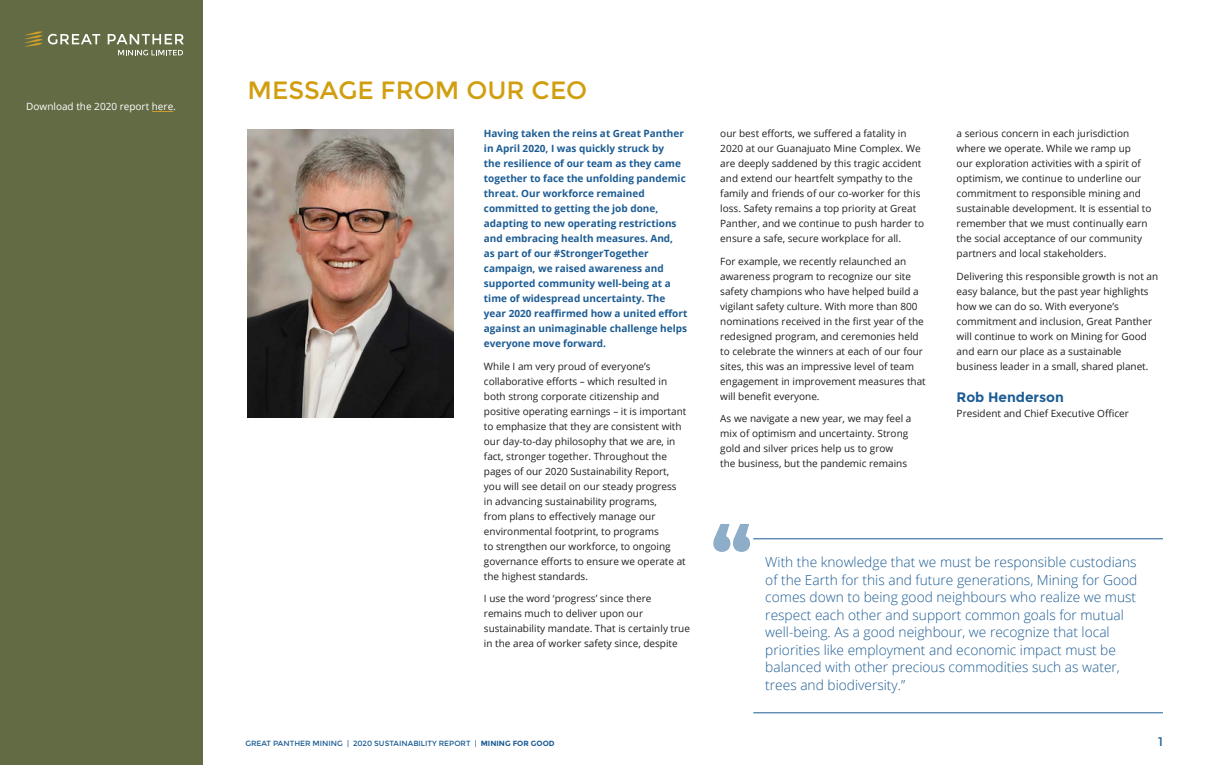
<style>
.page{position:relative;width:1208px;height:765px;background:#fff}
.page>*{position:absolute;margin:0;border:0;box-sizing:border-box;transform-origin:0 0}
.t1{font:800 75px "Montserrat";color:#8eadc9}
.t2{font:25px "Montserrat";color:#d19e0f}
.t3{font:300 13.75px/17.5px "Open Sans";color:#1c5c94}
.t4{font:700 13.75px "Montserrat";color:#1c5c94}
.t5{font:12.5px "Montserrat";color:#1c5c94}
.t6{font:10px/15px "Open Sans";color:#211f1f}
.t7{font:700 10px/15px "Open Sans";color:#1c5c94}
.t8{font:10px "Open Sans";color:#fff}
.t9{font:7.5px "Montserrat";color:#1c5c94}
.s1{font-weight:700}
</style>
<div class="page">
<div style="left:0;top:0;width:202px;height:765px;background:#636b45"></div>
<svg style="left:25px;top:32px;width:75px;height:15px"></svg>
<svg style="left:108px;top:34px;width:76px;height:10px"></svg>
<svg style="left:118px;top:50px;width:65px;height:5px"></svg>
<svg style="left:152px;top:111px;width:21px;height:1px"></svg>
<img style="left:248px;top:130px;width:206px;height:288px">
<hr style="left:753px;top:538px;width:410px;height:1px;background:#1c5c94">
<hr style="left:753px;top:712px;width:410px;height:1px;background:#1c5c94">
<p class="t8" style="left:26px;top:99px;width:151px">Download the 2020 report here.</p>
<h2 class="t2" style="left:248px;top:76px;width:341px">MESSAGE FROM OUR CEO</h2>
<p class="t7" style="left:484px;top:126px;width:205px">Having taken the reins at Great Panther in April 2020, I was quickly struck by<br>the resilience of our team as they came together to face the unfolding pandemic threat. Our workforce remained committed to getting the job done, adapting to new operating restrictions and embracing health measures. And,<br>as part of our #StrongerTogether campaign, we raised awareness and supported community well-being at a time of widespread uncertainty. The year 2020 reaffirmed how a united effort against an unimaginable challenge helps everyone move forward.</p>
<p class="t6" style="left:484px;top:359px;width:204px">While I am very proud of everyone’s collaborative efforts – which resulted in both strong corporate citizenship and positive operating earnings – it is important to emphasize that they are consistent with our day-to-day philosophy that we are, in fact, stronger together. Throughout the pages of our 2020 Sustainability Report, you will see detail on our steady progress in advancing sustainability programs,<br>from plans to effectively manage our environmental footprint, to programs<br>to strengthen our workforce, to ongoing governance efforts to ensure we operate at the highest standards.</p>
<p class="t6" style="left:484px;top:591px;width:207px">I use the word ‘progress’ since there remains much to deliver upon our sustainability mandate. That is certainly true in the area of worker safety since, despite</p>
<p class="t6" style="left:720px;top:126px;width:205px">our best efforts, we suffered a fatality in 2020 at our Guanajuato Mine Complex. We are deeply saddened by this tragic accident and extend our heartfelt sympathy to the family and friends of our co-worker for this loss. Safety remains a top priority at Great Panther, and we continue to push harder to ensure a safe, secure workplace for all.</p>
<p class="t6" style="left:720px;top:254px;width:207px">For example, we recently relaunched an awareness program to recognize our site safety champions who have helped build a vigilant safety culture. With more than 800 nominations received in the first year of the redesigned program, and ceremonies held to celebrate the winners at each of our four sites, this was an impressive level of team engagement in improvement measures that will benefit everyone.</p>
<p class="t6" style="left:720px;top:411px;width:193px">As we navigate a new year, we may feel a mix of optimism and uncertainty. Strong gold and silver prices help us to grow<br>the business, but the pandemic remains</p>
<h1 class="t1" style="left:711px;top:498px;width:42px">“</h1>
<p class="t6" style="left:956px;top:126px;width:196px">a serious concern in each jurisdiction where we operate. While we ramp up<br>our exploration activities with a spirit of optimism, we continue to underline our commitment to responsible mining and sustainable development. It is essential to remember that we must continually earn the social acceptance of our community partners and local stakeholders.</p>
<p class="t6" style="left:956px;top:269px;width:203px">Delivering this responsible growth is not an easy balance, but the past year highlights how we can do so. With everyone’s commitment and inclusion, Great Panther will continue to work on Mining for Good and earn our place as a sustainable business leader in a small, shared planet.</p>
<h3 class="t4" style="left:956px;top:389px;width:109px">Rob Henderson</h3>
<p class="t6" style="left:956px;top:406px;width:174px">President and Chief Executive Officer</p>
<p class="t3" style="left:765px;top:553px;width:373px">With the knowledge that we must be responsible custodians of the Earth for this and future generations, Mining for Good comes down to being good neighbours who realize we must respect each other and support common goals for mutual well-being. As a good neighbour, we recognize that local priorities like employment and economic impact must be balanced with other precious commodities such as water, trees and biodiversity.”</p>
<p class="t9" style="left:245px;top:739px;width:311px">GREAT PANTHER MINING | 2020 SUSTAINABILITY REPORT | <span class="s1">MINING FOR GOOD</span></p>
<p class="t5" style="left:1158px;top:734px;width:6px">1</p>
</div>
